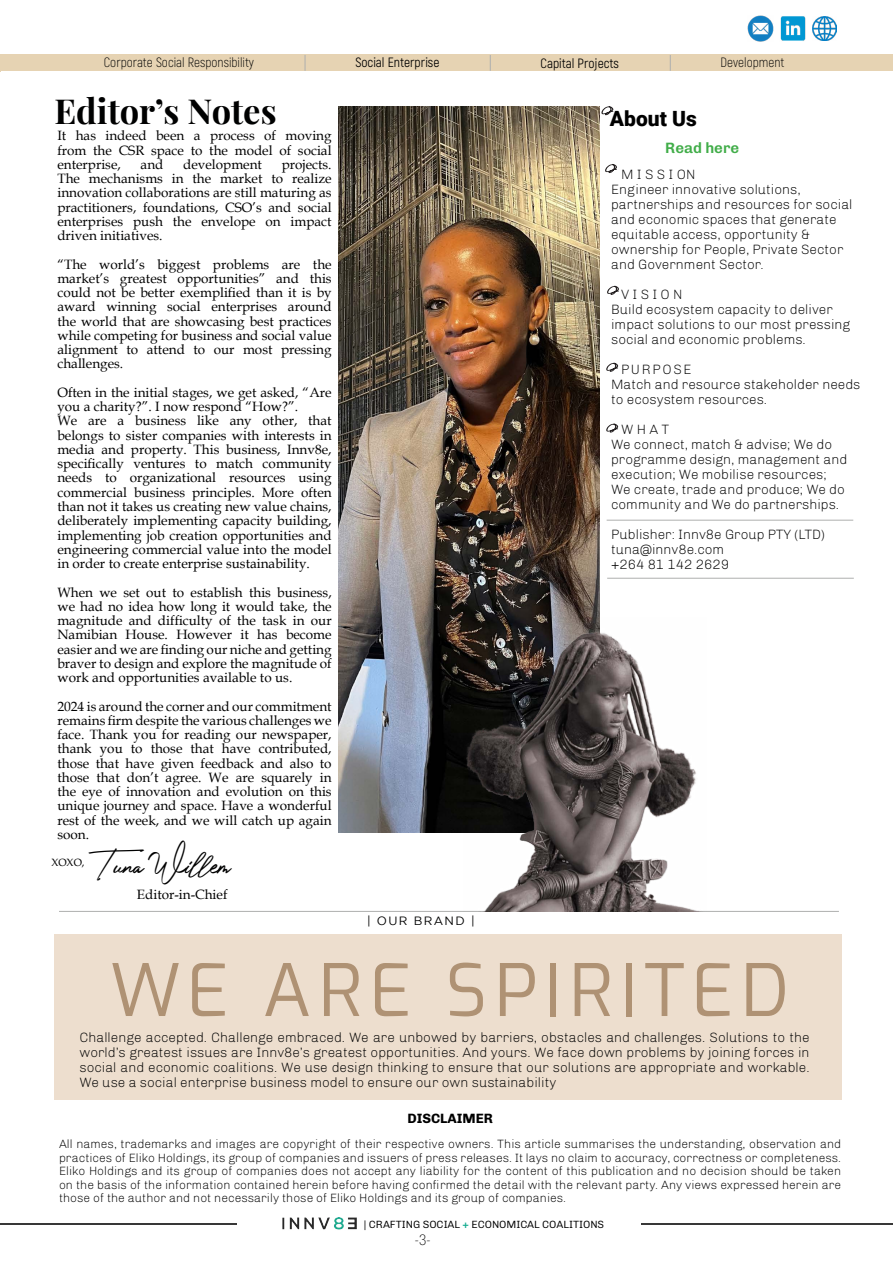
<style>
.page{position:relative;width:893px;height:1263px;background:#fff}
.page>*{position:absolute;margin:0;border:0;box-sizing:border-box;transform-origin:0 0}
.t1{font:72px "Exo";letter-spacing:.1em;color:#af9274}
.t2{font:700 34.5px "Playfair Display";color:#000101}
.t3{font:34.5px "Photograph Signature";color:#000101}
.t4{font:900 21px "Roboto";color:#000}
.t5{font:600 15px "Chivo";color:#41ad49}
.t6{font:100 condensed 15px "Helvetica Neue LT Pro";color:#000}
.t7{font:13.5px/14.2px "Book Antiqua";color:#000101;text-align:justify}
.t8{font:100 13.5px/15px "Chivo";color:#000}
.t9{font:300 13.5px "Akrobat";color:#000}
.t10{font:13.5px "Akrobat";color:#000}
.t11{font:700 13.5px "Chivo";color:#000}
.t12{font:100 12px/13.5px "Chivo";color:#000;text-align:justify}
.t13{font:12px "Gotham";letter-spacing:.11em;color:#000}
.t14{font:300 10.5px "Chivo";letter-spacing:-.005em;color:#000}
.t15{font:10.5px "Book Antiqua";color:#000101}
.s1{font-weight:700;color:#17ad91}
</style>
<div class="page">
<svg style="left:0;top:1223px;width:236px;height:2px"></svg>
<svg style="left:641px;top:1223px;width:252px;height:2px"></svg>
<img style="left:282px;top:1217px;width:74px;height:13px">
<img style="left:780px;top:16px;width:26px;height:25px">
<img style="left:813px;top:17px;width:23px;height:23px">
<img style="left:748px;top:16px;width:25px;height:25px">
<div style="left:0;top:54px;width:893px;height:17px;background:#e6d3b3"></div>
<svg style="left:305px;top:55px;width:1px;height:16px"></svg>
<svg style="left:490px;top:55px;width:1px;height:16px"></svg>
<svg style="left:670px;top:55px;width:1px;height:16px"></svg>
<div style="left:54px;top:934px;width:787px;height:166px;background:#eddece"></div>
<img style="left:339px;top:106px;width:260px;height:726px">
<svg style="left:601px;top:106px;width:13px;height:9px"></svg>
<svg style="left:605px;top:164px;width:12px;height:9px"></svg>
<svg style="left:607px;top:285px;width:12px;height:10px"></svg>
<svg style="left:606px;top:362px;width:12px;height:10px"></svg>
<svg style="left:606px;top:423px;width:12px;height:9px"></svg>
<hr style="left:607px;top:578px;width:247px;height:1px;background:#aeafae">
<hr style="left:59px;top:911px;width:780px;height:1px;background:#aeafae">
<hr style="left:607px;top:520px;width:246px;height:1px;background:#aeafae">
<img style="left:463px;top:617px;width:236px;height:294px">
<p class="t9" style="left:104px;top:55px;width:152px">Corporate Social Responsibility</p>
<p class="t10" style="left:355px;top:54px;width:86px">Social Enterprise</p>
<p class="t10" style="left:541px;top:55px;width:80px">Capital Projects</p>
<p class="t9" style="left:721px;top:55px;width:65px">Development</p>
<h2 class="t2" style="left:54px;top:89px;width:224px">Editor’s Notes</h2>
<h3 class="t4" style="left:610px;top:104px;width:88px">About Us</h3>
<p class="t7" style="left:57px;top:128px;width:276px">It has indeed been a process of moving from the CSR space to the model of social enterprise,</p>
<p class="t7" style="left:141px;top:157px;width:24px">and</p>
<p class="t7" style="left:183px;top:157px;width:80px">development</p>
<p class="t7" style="left:57px;top:157px;width:276px;text-indent:224px">projects.<br>The mechanisms in the market to realize innovation collaborations are still maturing as practitioners, foundations, CSO’s and social enterprises push the envelope on impact driven initiatives.</p>
<p class="t7" style="left:57px;top:257px;width:276px">“The world’s biggest problems are the market’s greatest opportunities” and this could not be better exemplified than it is by award winning social enterprises around the world that are showcasing best practices while competing for business and social value alignment to attend to our most pressing challenges.</p>
<p class="t7" style="left:57px;top:385px;width:276px;text-align:left">Often in the initial stages, we get asked, “Are you a charity?”. I now respond “How?”.<br>We are a business like any other, that belongs to sister companies with interests in media and property. This business, Innv8e, specifically ventures to match community needs to organizational resources using commercial business principles. More often than not it takes us creating new value chains, deliberately implementing capacity building, implementing job creation opportunities and engineering commercial value into the model in order to create enterprise sustainability.</p>
<p class="t7" style="left:57px;top:584px;width:276px">When we set out to establish this business, we had no idea how long it would take, the magnitude and difficulty of the task in our Namibian House. However it has become easier and we are finding our niche and getting braver to design and explore the magnitude of work and opportunities available to us.</p>
<p class="t7" style="left:57px;top:698px;width:276px">2024 is around the corner and our commitment remains firm despite the various challenges we face. Thank you for reading our newspaper, thank you to those that have contributed, those that have given feedback and also to those that don’t agree. We are squarely in the eye of innovation and evolution on this unique journey and space. Have a wonderful rest of the week, and we will catch up again soon.</p>
<h2 class="t3" style="left:96px;top:835px;width:136px">Tuna Willem</h2>
<p class="t7" style="left:137px;top:887px;width:92px">Editor-in-Chief</p>
<p class="t15" style="left:51px;top:855px;width:35px">XOXO,</p>
<p class="t13" style="left:367px;top:914px;width:109px">| OUR BRAND |</p>
<p class="t5" style="left:665px;top:136px;width:76px">Read here</p>
<p class="t8" style="left:611px;top:167px;width:243px;text-indent:10px">M I S S I ON<br>Engineer innovative solutions, partnerships and resources for social and economic spaces that generate equitable access, opportunity &amp; ownership for People, Private Sector and Government Sector.</p>
<p class="t8" style="left:611px;top:286px;width:241px;text-indent:10px">V I S I O N<br>Build ecosystem capacity to deliver impact solutions to our most pressing social and economic problems.</p>
<p class="t8" style="left:611px;top:361px;width:251px;text-indent:10px">PURPOSE<br>Match and resource stakeholder needs to ecosystem resources.</p>
<p class="t8" style="left:611px;top:421px;width:238px;text-indent:10px">W H A T<br>We connect, match &amp; advise; We do programme design, management and execution; We mobilise resources;<br>We create, trade and produce; We do community and We do partnerships.</p>
<p class="t8" style="left:611px;top:526px;width:215px">Publisher: Innv8e Group PTY (LTD) tuna@innv8e.com<br>+264 81 142 2629</p>
<h1 class="t1" style="left:110px;top:938px;width:681px">WE ARE SPIRITED</h1>
<p class="t8" style="left:79px;top:1030px;width:732px;text-align:justify">Challenge accepted. Challenge embraced. We are unbowed by barriers, obstacles and challenges. Solutions to the world’s greatest issues are Innv8e’s greatest opportunities. And yours. We face down problems by joining forces in social and economic coalitions. We use design thinking to ensure that our solutions are appropriate and workable.<br>We use a social enterprise business model to ensure our own sustainability</p>
<p class="t11" style="left:407px;top:1108px;width:87px">DISCLAIMER</p>
<p class="t12" style="left:59px;top:1137px;width:784px">All names, trademarks and images are copyright of their respective owners. This article summarises the understanding, observation and practices of Eliko Holdings, its group of companies and issuers of press releases. It lays no claim to accuracy, correctness or completeness.<br>Eliko Holdings and its group of companies does not accept any liability for the content of this publication and no decision should be taken on the basis of the information contained herein before having confirmed the detail with the relevant party. Any views expressed herein are those of the author and not necessarily those of Eliko Holdings and its group of companies.</p>
<p class="t14" style="left:364px;top:1216px;width:242px">| CRAFTING SOCIAL <span class="s1">+</span> ECONOMICAL COALITIONS</p>
<p class="t6" style="left:414px;top:1231px;width:18px">-3-</p>
</div>
